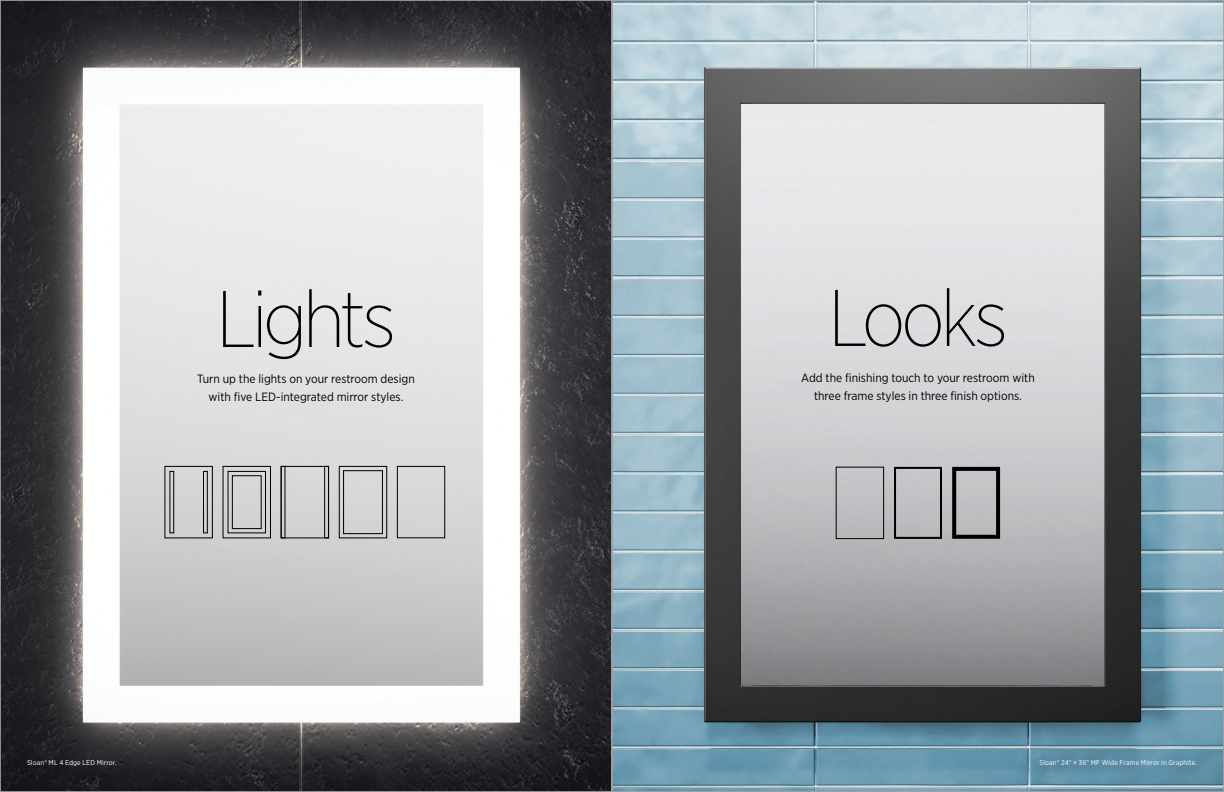
<style>
.page{position:relative;width:1224px;height:792px;background:#fff}
.page>*{position:absolute;margin:0;border:0;box-sizing:border-box;transform-origin:0 0}
.t1{font:200 80px "Gotham Narrow";letter-spacing:-.055em;color:#000}
.t2{font:12px/18px "Gotham Narrow";color:#000;text-align:center}
.t3{font:7px "Gotham Narrow";letter-spacing:.02em;color:#fff}
</style>
<div class="page">
<img style="left:2px;top:2px;width:1220px;height:788px">
<div style="left:836px;top:467px;width:48px;height:72px;border:1px solid #000"></div>
<div style="left:952px;top:467px;width:48px;height:72px;border:4px solid #000"></div>
<div style="left:894px;top:467px;width:48px;height:72px;border:2px solid #000"></div>
<div style="left:397px;top:466px;width:48px;height:72px;border:1px solid #000"></div>
<div style="left:165px;top:466px;width:48px;height:72px;border:1px solid #000"></div>
<div style="left:170px;top:471px;width:4px;height:62px;border:1px solid #000"></div>
<div style="left:203px;top:471px;width:5px;height:62px;border:1px solid #000"></div>
<div style="left:223px;top:466px;width:48px;height:72px;border:1px solid #000"></div>
<div style="left:228px;top:471px;width:38px;height:62px;border:1px solid #000"></div>
<div style="left:232px;top:475px;width:29px;height:54px;border:1px solid #000"></div>
<div style="left:281px;top:466px;width:48px;height:72px;border:1px solid #000"></div>
<div style="left:281px;top:466px;width:4px;height:72px;border:1px solid #000"></div>
<div style="left:324px;top:466px;width:5px;height:72px;border:1px solid #000"></div>
<div style="left:339px;top:466px;width:48px;height:72px;border:1px solid #000"></div>
<div style="left:343px;top:470px;width:40px;height:64px;border:1px solid #000"></div>
<h1 class="t1" style="left:216px;top:271px;width:182px">Lights</h1>
<p class="t2" style="left:197px;top:370px;width:219px">Turn up the lights on your restroom design with five LED-integrated mirror styles.</p>
<h1 class="t1" style="left:828px;top:270px;width:182px">Looks</h1>
<p class="t2" style="left:801px;top:368px;width:235px">Add the finishing touch to your restroom with three frame styles in three finish options.</p>
<p class="t3" style="left:27px;top:758px;width:91px">Sloan® ML 4 Edge LED Mirror.</p>
<p class="t3" style="left:1040px;top:758px;width:159px">Sloan® 24" × 36" MF Wide Frame Mirror in Graphite.</p>
</div>
